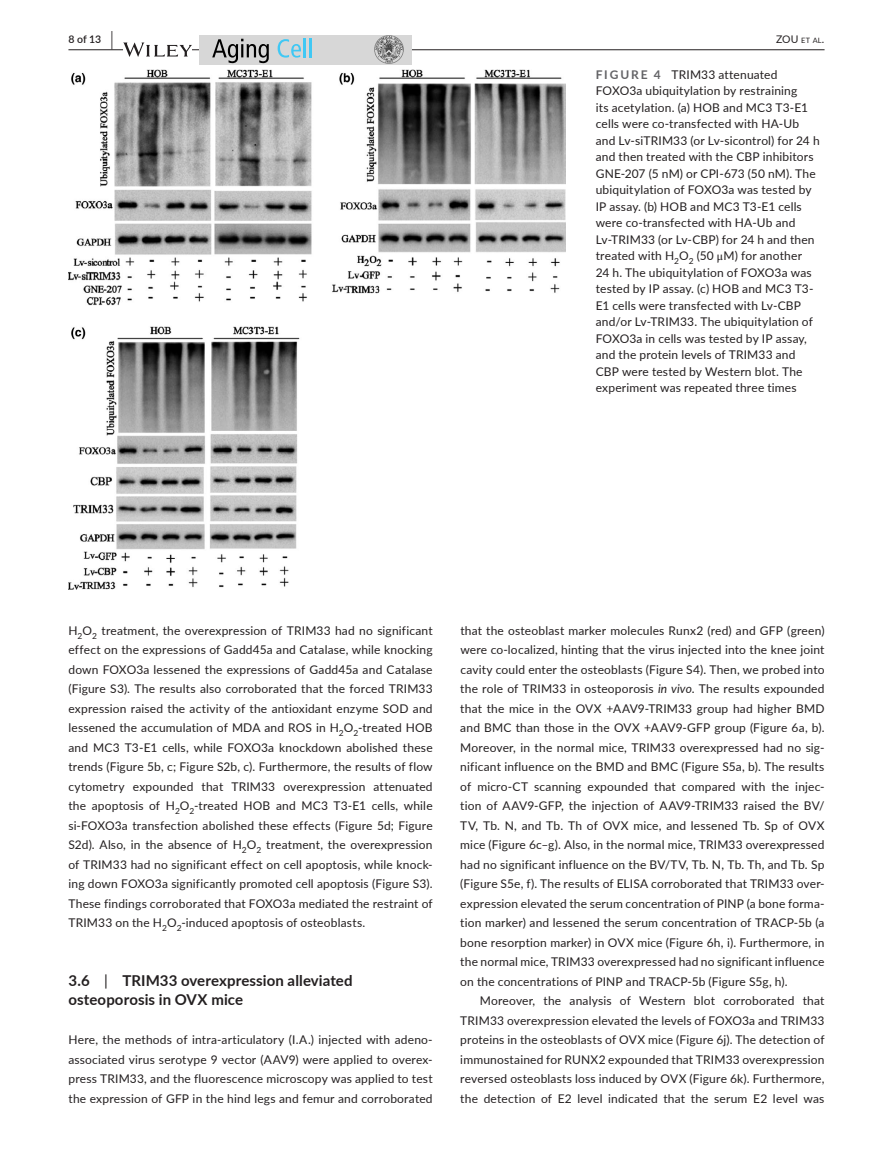
<style>
.page{position:relative;width:893px;height:1174px;background:#fff}
.page>*{position:absolute;margin:0;border:0;box-sizing:border-box;transform-origin:0 0}
.t1{font:700 15px/19.5px "Lato";letter-spacing:.005em;color:#231f20}
.t2{font:12px/19.5px "Lato";letter-spacing:.015em;color:#231f20;text-align:justify}
.t3{font:10.5px "Lato";color:#231f20}
.t4{font:600 10.5px "Lato";color:#231f20}
.s1{font-size:19.5px}
.s2{font-size:7.35px}
.s3{font-weight:700;color:#636366}
.s4{font-family:"STIX"}
.s5{font-weight:400}
.s6{font-style:italic}
</style>
<div class="page">
<hr style="left:68px;top:49px;width:756px;height:1px;background:#231f20">
<svg style="left:123px;top:42px;width:69px;height:15px"></svg>
<div style="left:200px;top:35px;width:212px;height:29px;background:#d7d7d7"></div>
<svg style="left:212px;top:39px;width:57px;height:24px"></svg>
<svg style="left:278px;top:38px;width:28px;height:20px"></svg>
<hr style="left:309px;top:38px;width:3px;height:19px;background:#40c8f4">
<img style="left:375px;top:35px;width:28px;height:29px">
<img style="left:68px;top:69px;width:498px;height:520px">
<p class="t4" style="left:68px;top:31px;width:46px">8 of 13 <span class="s1">|</span></p>
<p class="t3" style="left:776px;top:31px;width:50px">ZOU <span class="s2">et al</span>.</p>
<p class="t2" style="left:596px;top:66px;width:225px;line-height:16.5px;text-align:left"><span class="s3">FIGURE 4</span> TRIM33 attenuated FOXO3a ubiquitylation by restraining<br>its acetylation. (a) HOB and MC3 T3-E1 cells were co-transfected with HA-Ub and Lv-siTRIM33 (or Lv-sicontrol) for 24 h and then treated with the CBP inhibitors GNE-207 (5 nM) or CPI-673 (50 nM). The ubiquitylation of FOXO3a was tested by IP assay. (b) HOB and MC3 T3-E1 cells were co-transfected with HA-Ub and Lv-TRIM33 (or Lv-CBP) for 24 h and then treated with H<sub>2</sub>O<sub>2</sub> (50 <span class="s4">μ</span>M) for another<br>24 h. The ubiquitylation of FOXO3a was tested by IP assay. (c) HOB and MC3 T3- E1 cells were transfected with Lv-CBP and/or Lv-TRIM33. The ubiquitylation of FOXO3a in cells was tested by IP assay, and the protein levels of TRIM33 and CBP were tested by Western blot. The experiment was repeated three times</p>
<p class="t2" style="left:68px;top:620px;width:366px">H<sub>2</sub>O<sub>2</sub> treatment, the overexpression of TRIM33 had no significant effect on the expressions of Gadd45a and Catalase, while knocking down FOXO3a lessened the expressions of Gadd45a and Catalase (Figure S3). The results also corroborated that the forced TRIM33 expression raised the activity of the antioxidant enzyme SOD and lessened the accumulation of MDA and ROS in H<sub>2</sub>O<sub>2</sub>-treated HOB and MC3 T3-E1 cells, while FOXO3a knockdown abolished these trends (Figure 5b, c; Figure S2b, c). Furthermore, the results of flow cytometry expounded that TRIM33 overexpression attenuated the apoptosis of H<sub>2</sub>O<sub>2</sub>-treated HOB and MC3 T3-E1 cells, while si-FOXO3a transfection abolished these effects (Figure 5d; Figure S2d). Also, in the absence of H<sub>2</sub>O<sub>2</sub> treatment, the overexpression of TRIM33 had no significant effect on cell apoptosis, while knock&shy;ing down FOXO3a significantly promoted cell apoptosis (Figure S3).<br>These findings corroborated that FOXO3a mediated the restraint of TRIM33 on the H<sub>2</sub>O<sub>2</sub>-induced apoptosis of osteoblasts.</p>
<p class="t1" style="left:68px;top:970px;width:286px">3.6 <span class="s5">|</span> TRIM33 overexpression alleviated osteoporosis in OVX mice</p>
<p class="t2" style="left:68px;top:1029px;width:366px">Here, the methods of intra-articulatory (I.A.) injected with adeno&shy;associated virus serotype 9 vector (AAV9) were applied to overex&shy;press TRIM33, and the fluorescence microscopy was applied to test the expression of GFP in the hind legs and femur and corroborated</p>
<p class="t2" style="left:460px;top:620px;width:366px">that the osteoblast marker molecules Runx2 (red) and GFP (green) were co-localized, hinting that the virus injected into the knee joint cavity could enter the osteoblasts (Figure S4). Then, we probed into the role of TRIM33 in osteoporosis <span class="s6">in vivo</span>. The results expounded that the mice in the OVX +AAV9-TRIM33 group had higher BMD and BMC than those in the OVX +AAV9-GFP group (Figure 6a, b).<br>Moreover, in the normal mice, TRIM33 overexpressed had no sig&shy;nificant influence on the BMD and BMC (Figure S5a, b). The results of micro-CT scanning expounded that compared with the injec&shy;tion of AAV9-GFP, the injection of AAV9-TRIM33 raised the BV/ TV, Tb. N, and Tb. Th of OVX mice, and lessened Tb. Sp of OVX mice (Figure 6c–g). Also, in the normal mice, TRIM33 overexpressed had no significant influence on the BV/TV, Tb. N, Tb. Th, and Tb. Sp (Figure S5e, f). The results of ELISA corroborated that TRIM33 over&shy;expression elevated the serum concentration of PINP (a bone forma&shy;tion marker) and lessened the serum concentration of TRACP-5b (a bone resorption marker) in OVX mice (Figure 6h, i). Furthermore, in the normal mice, TRIM33 overexpressed had no significant influence on the concentrations of PINP and TRACP-5b (Figure S5g, h).</p>
<p class="t2" style="left:460px;top:990px;width:366px;text-indent:20px">Moreover, the analysis of Western blot corroborated that TRIM33 overexpression elevated the levels of FOXO3a and TRIM33 proteins in the osteoblasts of OVX mice (Figure 6j). The detection of immunostained for RUNX2 expounded that TRIM33 overexpression reversed osteoblasts loss induced by OVX (Figure 6k). Furthermore, the detection of E2 level indicated that the serum E2 level was</p>
</div>
